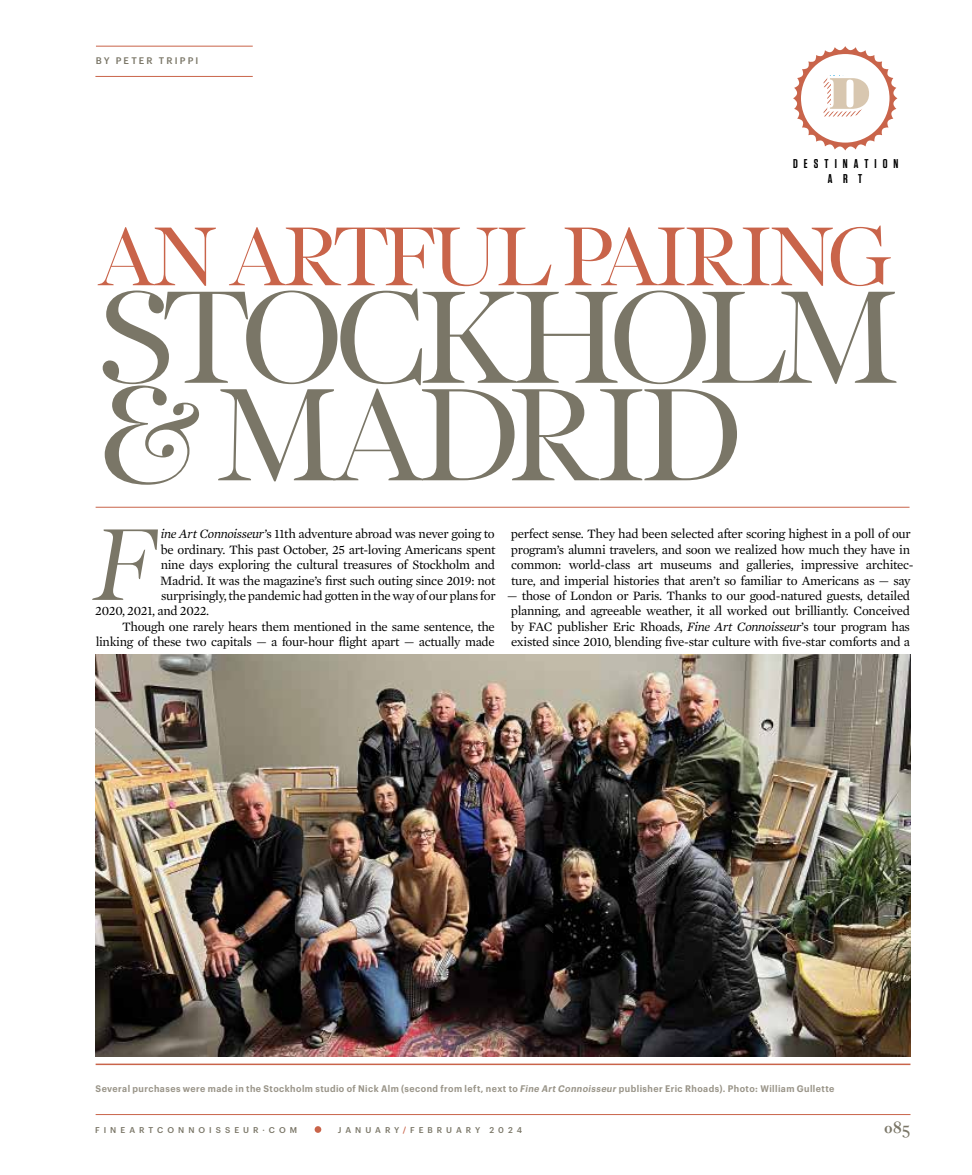
<style>
.page{position:relative;width:972px;height:1175px;background:#fff}
.page>*{position:absolute;margin:0;border:0;box-sizing:border-box;transform-origin:0 0}
.t1{font:135px/97.5px "PF Regal Display Pro";letter-spacing:-.07em;color:#7a7667}
.t2{font:italic 104.4px "PF Regal Display Pro";color:#7a7667}
.t3{font:85.5px "PF Regal Display Pro";letter-spacing:-.06em;color:#c9644a}
.t4{font:700 16.5px "Caslon Classico";color:#7a7667}
.t5{font:13.05px/15.3px "Mercury Text G1";letter-spacing:-.025em;color:#000}
.t6{font:600 12.75px "Tungsten";letter-spacing:.48em;color:#000}
.t7{font:600 9.3px "Graphik Narrow";letter-spacing:.045em;color:#9a9589}
.t8{font:500 9.3px "Graphik";letter-spacing:.23em;color:#7a7667}
.t9{font:500 8.25px "Graphik";letter-spacing:.485em;color:#7a7667}
.s1{font-style:italic}
.s2{color:#c9644a}
</style>
<div class="page">
<hr style="left:96px;top:1114px;width:814px;height:1px;background:#c9644a">
<svg style="left:315px;top:1126px;width:6px;height:6px"></svg>
<hr style="left:96px;top:46px;width:157px;height:1px;background:#c9644a">
<hr style="left:95px;top:76px;width:158px;height:1px;background:#c9644a">
<svg style="left:793px;top:46px;width:104px;height:104px"></svg>
<img style="left:96px;top:654px;width:814px;height:402px">
<hr style="left:96px;top:1063px;width:814px;height:2px;background:#c9644a">
<hr style="left:96px;top:507px;width:814px;height:1px;background:#c9644a">
<p class="t8" style="left:96px;top:55px;width:104px">BY PETER TRIPPI</p>
<p class="t6" style="left:793px;top:157px;width:107px">DESTINATION</p>
<p class="t6" style="left:828px;top:172px;width:36px">ART</p>
<h3 class="t3" style="left:97px;top:208px;width:796px">AN ARTFUL PAIRING</h3>
<h1 class="t1" style="left:98px;top:290px;width:805px">STOCKHOLM &amp; MADRID</h1>
<h2 class="t2" style="left:93px;top:505px;width:62px">F</h2>
<p class="t5" style="left:161px;top:525px;width:336px"><span class="s1">ine Art Connoisseur’</span>s 11th adventure abroad was never going to</p>
<p class="t5" style="left:161px;top:541px;width:336px">be ordinary. This past October, 25 art-loving Americans spent</p>
<p class="t5" style="left:161px;top:556px;width:336px">nine days exploring the cultural treasures of Stockholm and</p>
<p class="t5" style="left:160px;top:572px;width:337px">Madrid. It was the magazine’s first such outing since 2019: not</p>
<p class="t5" style="left:161px;top:587px;width:336px">surprisingly, the pandemic had gotten in the way of our plans for</p>
<p class="t5" style="left:95px;top:602px;width:115px">2020, 2021, and 2022.</p>
<p class="t5" style="left:122px;top:618px;width:374px">Though one rarely hears them mentioned in the same sentence, the</p>
<p class="t5" style="left:96px;top:633px;width:401px">linking of these two capitals — a four-hour flight apart — actually made</p>
<p class="t5" style="left:511px;top:525px;width:404px">perfect sense. They had been selected after scoring highest in a poll of our program’s alumni travelers, and soon we realized how much they have in common: world-class art museums and galleries, impressive architec&shy;ture, and imperial histories that aren’t so familiar to Americans as — say</p>
<p class="t5" style="left:507px;top:587px;width:405px;text-align:justify">— those of London or Paris. Thanks to our good-natured guests, detailed planning, and agreeable weather, it all worked out brilliantly. Conceived by FAC publisher Eric Rhoads, <span class="s1">Fine Art Connoisseur</span>’s tour program has existed since 2010, blending five-star culture with five-star comforts and a</p>
<p class="t7" style="left:96px;top:1083px;width:740px">Several purchases were made in the Stockholm studio of Nick Alm (second from left, next to <span class="s1">Fine Art Connoisseur</span> publisher Eric Rhoads). Photo: William Gullette</p>
<p class="t9" style="left:95px;top:1124px;width:204px">FINEARTCONNOISSEUR·COM</p>
<p class="t9" style="left:338px;top:1124px;width:185px">JANUARY<span class="s2">/</span>FEBRUARY 2024</p>
<p class="t4" style="left:884px;top:1117px;width:28px">085</p>
</div>
